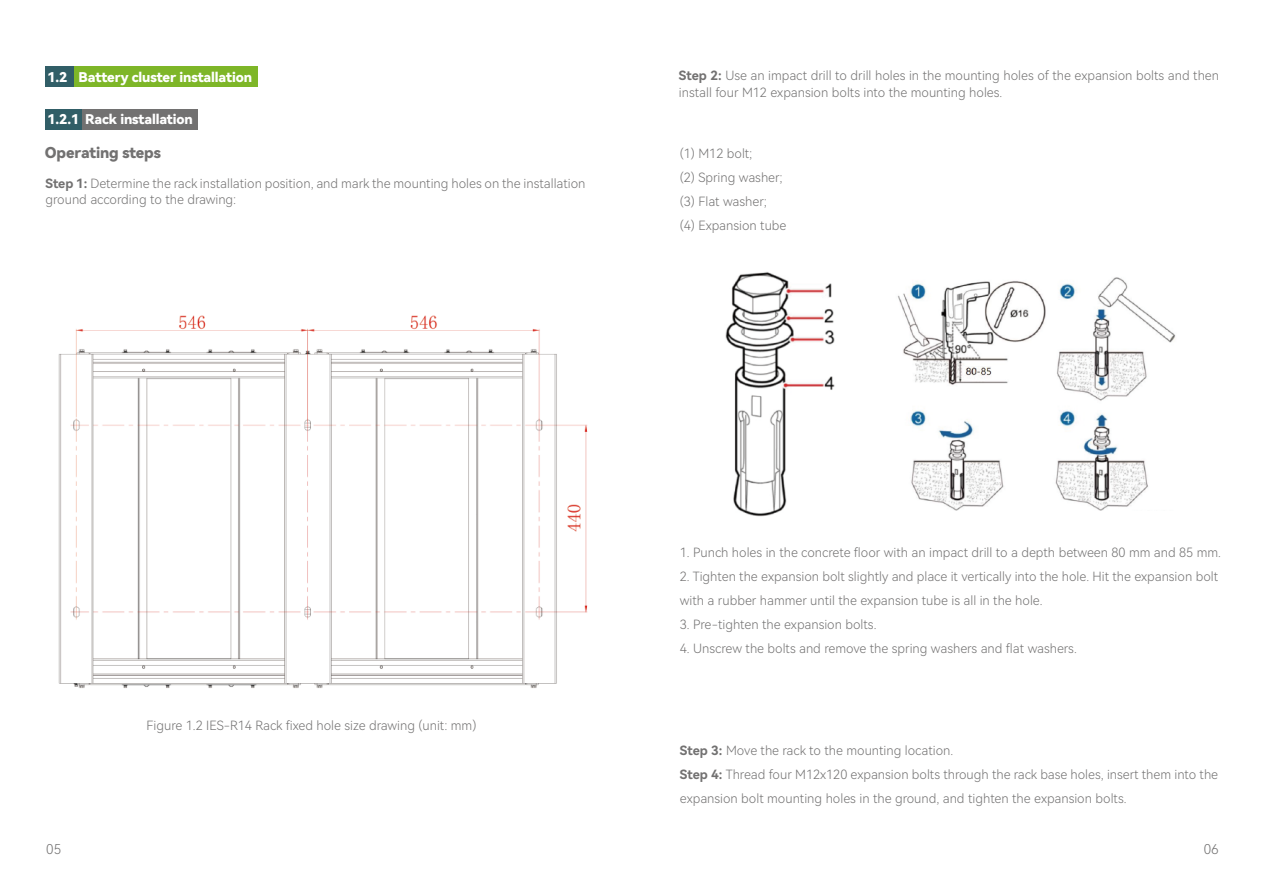
<style>
.page{position:relative;width:1263px;height:893px;background:#fff}
.page>*{position:absolute;margin:0;border:0;box-sizing:border-box;transform-origin:0 0}
.t1{font:15px "Harmony OS Sans SC Black";letter-spacing:-.01em;color:#727171}
.t2{font:13.5px "Harmony OS Sans SC Black";letter-spacing:-.01em;color:#fff}
.t3{font:13.5px "Harmony OS Sans SC Light";color:#727171}
.t4{font:12.75px/24px "Harmony OS Sans SC Light";color:#727171}
.s1{font-family:"Harmony OS Sans SC Bold"}
</style>
<div class="page">
<div style="left:74px;top:67px;width:184px;height:20px;background:#7eb628"></div>
<div style="left:45px;top:67px;width:29px;height:20px;background:#315e67"></div>
<div style="left:45px;top:109px;width:152px;height:20px;background:#727171"></div>
<div style="left:45px;top:109px;width:37px;height:20px;background:#315e67"></div>
<img style="left:725px;top:272px;width:110px;height:245px">
<img style="left:897px;top:277px;width:279px;height:233px">
<img style="left:58px;top:315px;width:530px;height:373px">
<p class="t2" style="left:47px;top:68px;width:206px">1.2 Battery cluster installation</p>
<p class="t2" style="left:47px;top:110px;width:147px">1.2.1 Rack installation</p>
<p class="t1" style="left:45px;top:142px;width:117px">Operating steps</p>
<p class="t4" style="left:45px;top:174px;width:542px;line-height:16.5px"><span class="s1">Step 1:</span> Determine the rack installation position, and mark the mounting holes on the installation ground according to the drawing:</p>
<p class="t4" style="left:679px;top:67px;width:542px;line-height:16.5px"><span class="s1">Step 2:</span> Use an impact drill to drill holes in the mounting holes of the expansion bolts and then install four M12 expansion bolts into the mounting holes.</p>
<p class="t4" style="left:680px;top:141px;width:108px">(1) M12 bolt;<br>(2) Spring washer; (3) Flat washer;<br>(4) Expansion tube</p>
<p class="t4" style="left:147px;top:713px;width:331px">Figure 1.2 IES-R14 Rack fixed hole size drawing (unit: mm)</p>
<p class="t4" style="left:680px;top:540px;width:543px">1. Punch holes in the concrete floor with an impact drill to a depth between 80 mm and 85 mm.</p>
<p class="t4" style="left:680px;top:564px;width:540px">2. Tighten the expansion bolt slightly and place it vertically into the hole. Hit the expansion bolt with a rubber hammer until the expansion tube is all in the hole.</p>
<p class="t4" style="left:680px;top:612px;width:198px">3. Pre-tighten the expansion bolts.</p>
<p class="t4" style="left:680px;top:636px;width:398px">4. Unscrew the bolts and remove the spring washers and flat washers.</p>
<p class="t4" style="left:680px;top:738px;width:540px"><span class="s1">Step 3:</span> Move the rack to the mounting location.<br><span class="s1">Step 4:</span> Thread four M12x120 expansion bolts through the rack base holes, insert them into the expansion bolt mounting holes in the ground, and tighten the expansion bolts.</p>
<p class="t3" style="left:46px;top:840px;width:16px">05</p>
<p class="t3" style="left:1204px;top:840px;width:16px">06</p>
</div>
